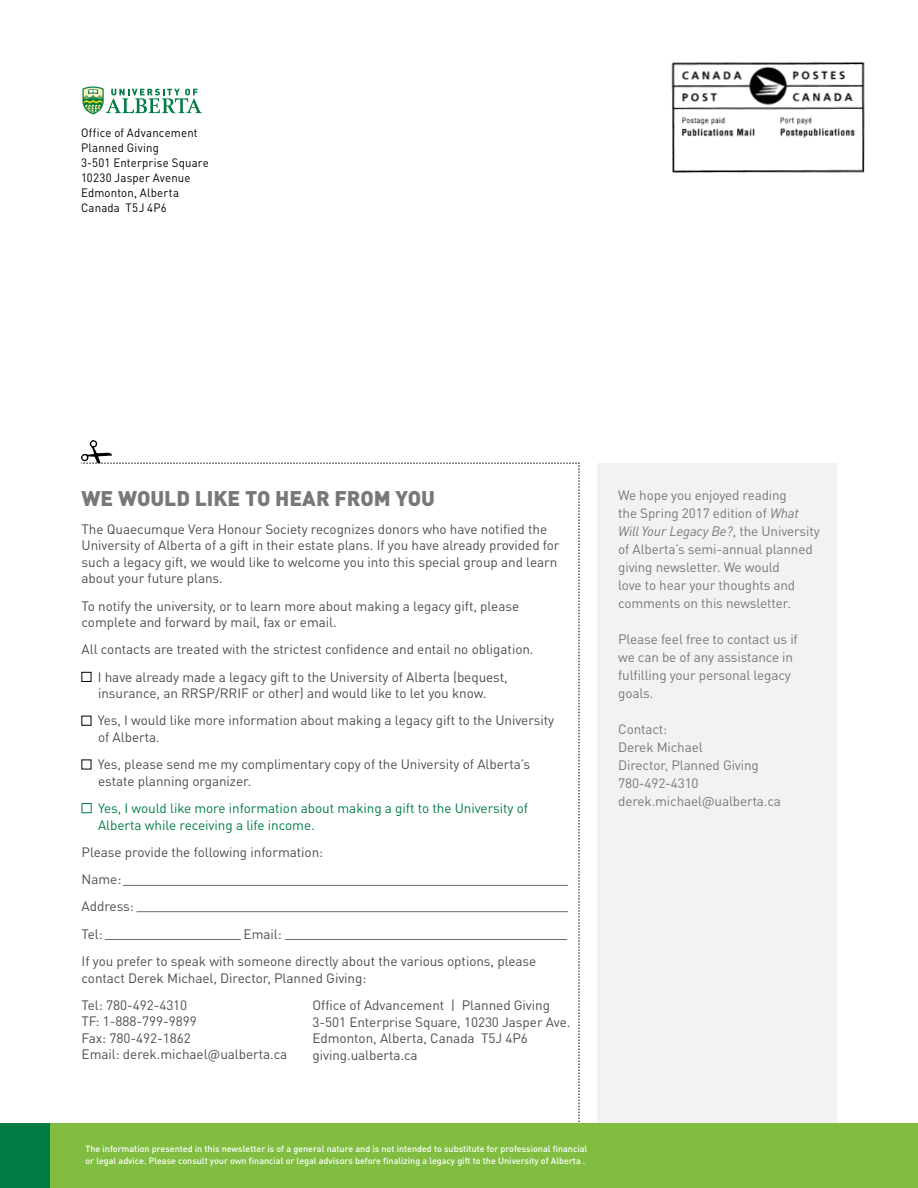
<style>
.page{position:relative;width:918px;height:1188px;background:#fff}
.page>*{position:absolute;margin:0;border:0;box-sizing:border-box;transform-origin:0 0}
.t1{font:900 21px "DIN Pro";color:#78787a}
.t2{font:13.5px/16.5px "DIN Pro";letter-spacing:-.005em;color:#4d4d4f}
.t3{font:13.5px/18px "DIN Pro";letter-spacing:-.01em;color:#78787a}
.t4{font:13.5px/16.5px "DIN Pro";letter-spacing:-.005em;color:#007d43}
.t5{font:12px/15px "DIN Pro";letter-spacing:.015em;color:#000;scale:.95 1}
.t6{font:500 9px/12px "DIN Pro";color:#fff}
.s1{font-style:italic}
</style>
<div class="page">
<div style="left:597px;top:463px;width:240px;height:665px;background:#f3f2f1"></div>
<img style="left:671px;top:61px;width:194px;height:112px">
<svg style="left:82px;top:86px;width:120px;height:28px"></svg>
<div style="left:0;top:1123px;width:918px;height:65px;background:#81bd41"></div>
<div style="left:0;top:1123px;width:50px;height:65px;background:#007d43"></div>
<svg style="left:81px;top:440px;width:499px;height:682px"></svg>
<p class="t5" style="left:81px;top:124px;width:136px">Office of Advancement<br>Planned Giving<br>3-501 Enterprise Square<br>10230 Jasper Avenue<br>Edmonton, Alberta<br>Canada T5J 4P6</p>
<h1 class="t1" style="left:82px;top:481px;width:355px">WE WOULD LIKE TO HEAR FROM YOU</h1>
<p class="t2" style="left:82px;top:519px;width:480px">The Quaecumque Vera Honour Society recognizes donors who have notified the University of Alberta of a gift in their estate plans. If you have already provided for such a legacy gift, we would like to welcome you into this special group and learn about your future plans.</p>
<p class="t2" style="left:82px;top:596px;width:439px">To notify the university, or to learn more about making a legacy gift, please complete and forward by mail, fax or email.</p>
<p class="t2" style="left:98px;top:635px;width:437px;line-height:27.3px;text-indent:-16px">All contacts are treated with the strictest confidence and entail no obligation.<br>I have already made a legacy gift to the University of Alberta (bequest,</p>
<p class="t2" style="left:98px;top:678px;width:458px;line-height:27.3px">insurance, an RRSP/RRIF or other) and would like to let you know.<br>Yes, I would like more information about making a legacy gift to the University</p>
<p class="t2" style="left:98px;top:722px;width:434px;line-height:27.3px">of Alberta.<br>Yes, please send me my complimentary copy of the University of Alberta’s</p>
<p class="t2" style="left:98px;top:771px;width:155px">estate planning organizer.</p>
<p class="t4" style="left:98px;top:799px;width:432px">Yes, I would like more information about making a gift to the University of<br>Alberta while receiving a life income.</p>
<p class="t2" style="left:82px;top:837px;width:243px;line-height:27.3px">Please provide the following information:<br>Name:<br>Address:<br>Tel:</p>
<p class="t2" style="left:82px;top:919px;width:456px;line-height:27.3px;text-indent:162px">Email:<br>If you prefer to speak with someone directly about the various options, please</p>
<p class="t2" style="left:82px;top:963px;width:286px;line-height:27.3px">contact Derek Michael, Director, Planned Giving:<br>Tel: 780-492-4310</p>
<p class="t2" style="left:82px;top:1012px;width:207px">TF: 1-888-799-9899<br>Fax: 780-492-1862<br>Email: derek.michael@ualberta.ca</p>
<p class="t2" style="left:312px;top:996px;width:260px">Office of Advancement | Planned Giving 3-501 Enterprise Square, 10230 Jasper Ave.<br>Edmonton, Alberta, Canada T5J 4P6 giving.ualberta.ca</p>
<p class="t3" style="left:618px;top:485px;width:203px">We hope you enjoyed reading<br>the Spring 2017 edition of <span class="s1">What<br>Will Your Legacy Be?</span>, the University of Alberta’s semi-annual planned giving newsletter. We would<br>love to hear your thoughts and comments on this newsletter.</p>
<p class="t3" style="left:618px;top:629px;width:181px">Please feel free to contact us if we can be of any assistance in fulfilling your personal legacy goals.</p>
<p class="t3" style="left:618px;top:719px;width:164px">Contact:<br>Derek Michael<br>Director, Planned Giving<br>780-492-4310 derek.michael@ualberta.ca</p>
<p class="t6" style="left:85px;top:1141px;width:503px">The information presented in this newsletter is of a general nature and is not intended to substitute for professional financial or legal advice. Please consult your own financial or legal advisors before finalizing a legacy gift to the University of Alberta .</p>
</div>
